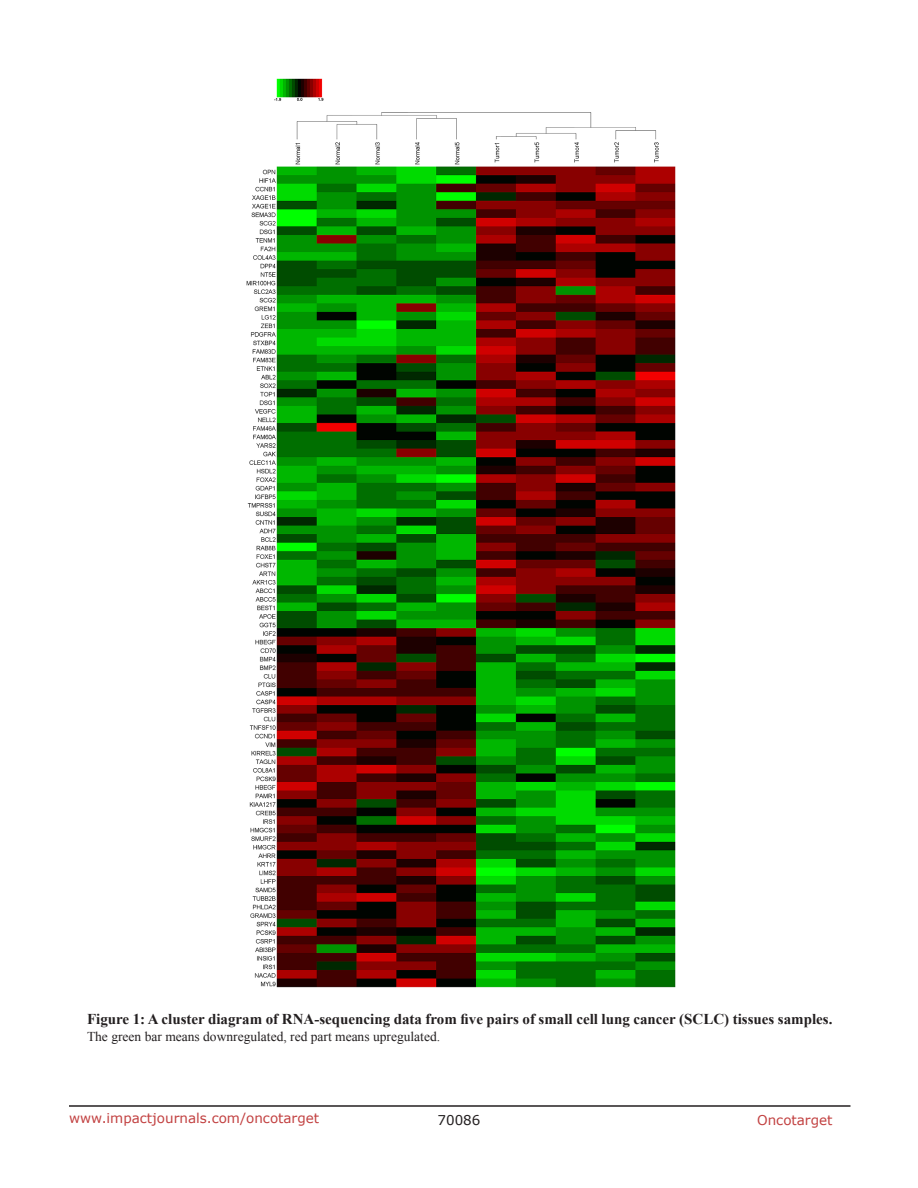
<style>
.page{position:relative;width:918px;height:1188px;background:#fff}
.page>*{position:absolute;margin:0;border:0;box-sizing:border-box;transform-origin:0 0}
.figuretext{font:700 15px "Times New Roman";color:#231f20}
.figuretext-2{font:13.5px "Times New Roman";color:#231f20}
.t1{font:13.5px "Verdana";color:#c24141}
.t2{font:13.5px "Verdana";color:#231f20}
</style>
<div class="page">
<hr style="left:69px;top:1105px;width:781px;height:2px;background:#231f20">
<img style="left:246px;top:78px;width:430px;height:910px">
<p class="figuretext" style="left:87px;top:1009px;width:747px">Figure 1: A cluster diagram of RNA-sequencing data from five pairs of small cell lung cancer (SCLC) tissues samples.</p>
<p class="figuretext-2" style="left:87px;top:1027px;width:355px">The green bar means downregulated, red part means upregulated.</p>
<p class="t1" style="left:69px;top:1109px;width:252px">www.impactjournals.com/oncotarget</p>
<p class="t2" style="left:438px;top:1111px;width:44px">70086</p>
<p class="t1" style="left:757px;top:1111px;width:77px">Oncotarget</p>
</div>
